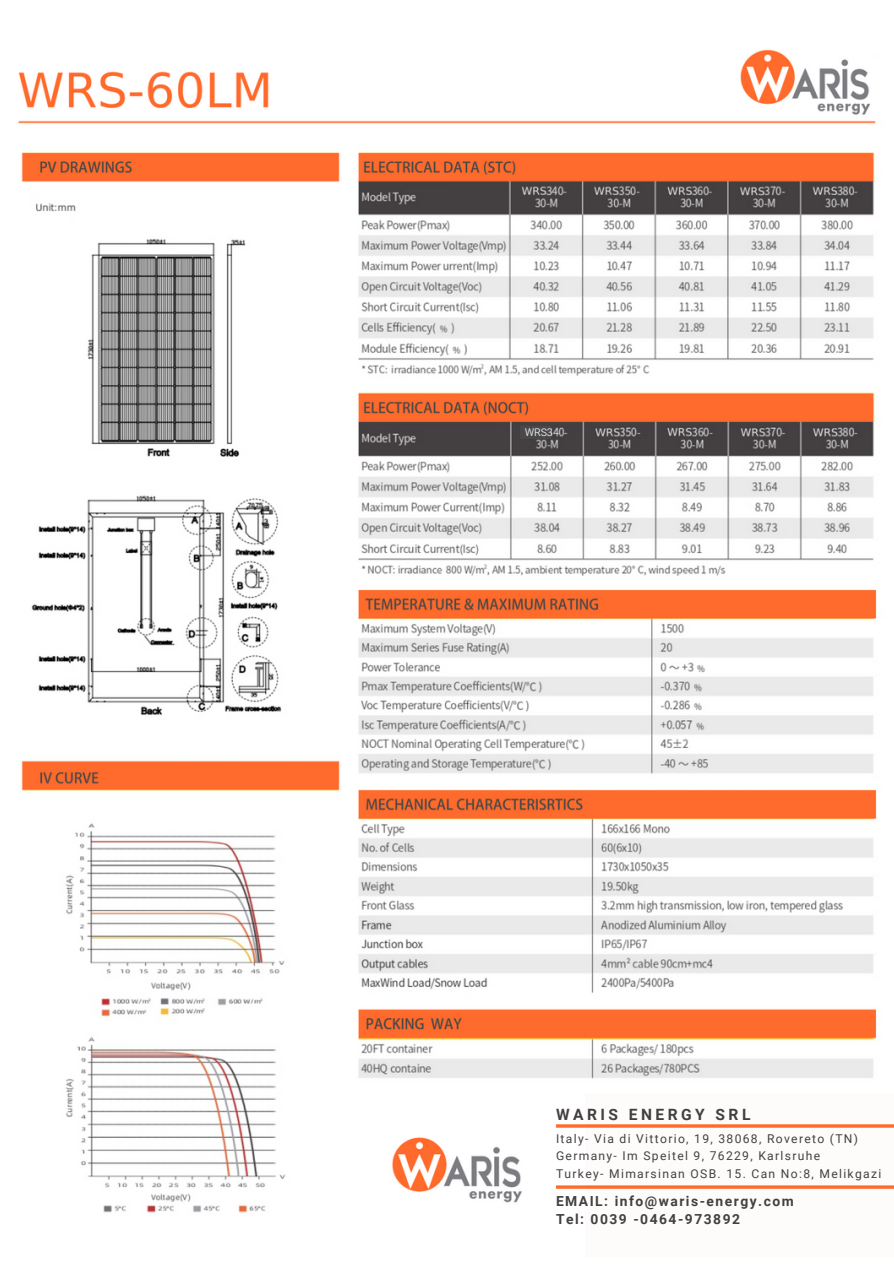
<style>
.page{position:relative;width:894px;height:1264px;background:#fff}
.page>*{position:absolute;margin:0;border:0;box-sizing:border-box;transform-origin:0 0}
.t1{font:700 15.6px "Roboto";letter-spacing:.22em;color:#444041}
.t2{font:700 13.8px/18.5px "Roboto";letter-spacing:.11em;color:#444041}
.t3{font:12.15px/17.5px "Roboto";letter-spacing:.11em;color:#444041}
.t4{font:10.65px "Roboto";color:#d9d9d9}
</style>
<div class="page">
<img style="left:18px;top:49px;width:859px;height:1164px">
<div style="left:520px;top:426px;width:31px;height:12px;background:#49494a"></div>
<div style="left:585px;top:1093px;width:308px;height:163px;background:#fefcfb"></div>
<svg style="left:556px;top:1124px;width:337px;height:3px"></svg>
<svg style="left:556px;top:1185px;width:337px;height:3px"></svg>
<p class="t4" style="left:524px;top:426px;width:30px">WRS3</p>
<p class="t1" style="left:556px;top:1105px;width:196px">WARIS ENERGY SRL</p>
<p class="t3" style="left:556px;top:1147px;width:327px">Germany- Im Speitel 9, 76229, Karlsruhe<br>Turkey- Mimarsinan OSB. 15. Can No:8, Melikgazi</p>
<p class="t3" style="left:556px;top:1129px;width:303px">Italy- Via di Vittorio, 19, 38068, Rovereto (TN)</p>
<p class="t2" style="left:556px;top:1191px;width:239px">EMAIL: info@waris-energy.com<br>Tel: 0039 -0464-973892</p>
</div>
